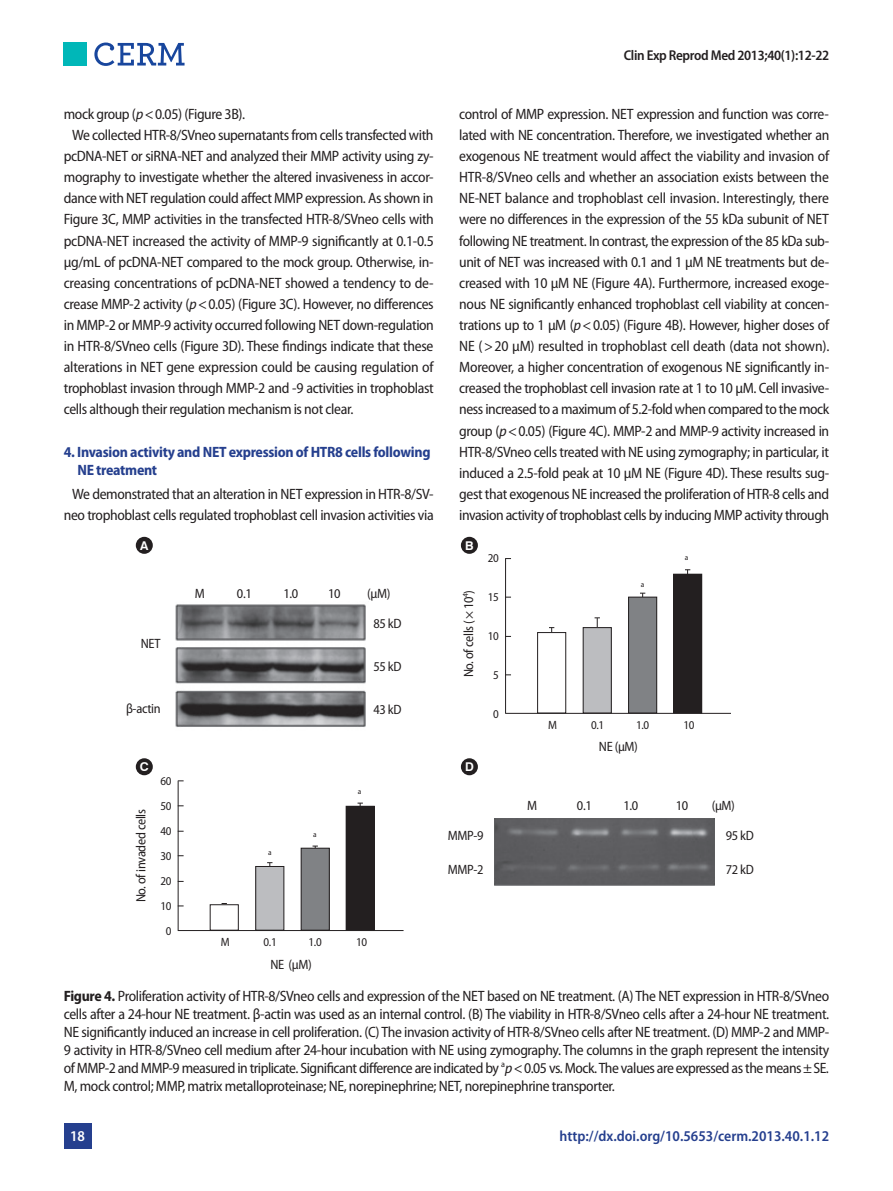
<style>
.page{position:relative;width:893px;height:1191px;background:#fff}
.page>*{position:absolute;margin:0;border:0;box-sizing:border-box;transform-origin:0 0}
.t1{font:semi-condensed 15px/21.1px "Myriad Pro";letter-spacing:-.025em;color:#231f20;text-align:justify}
.t2{font:700 semi-condensed 15px/18.8px "Myriad Pro";letter-spacing:-.02em;color:#253f8e}
.t3{font:600 semi-condensed 15px "Myriad Pro";color:#253f8e}
.t4{font:600 semi-condensed 15px "Myriad Pro";color:#fff}
.t5{font:600 semi-condensed 14.25px "Myriad Pro";letter-spacing:-.025em;color:#231f20}
.t6{font:semi-condensed 13.5px/29.4px "Myriad Pro";letter-spacing:-.025em;color:#231f20}
.t7{font:700 12.15px "Swiss 721 BT";color:#fff}
.t8{font:semi-condensed 12px/25px "Myriad Pro";letter-spacing:-.025em;color:#231f20;text-align:center}
.t9{font:semi-condensed 7.8px "Myriad Pro";color:#231f20}
.s1{font-style:italic}
.s2{font-weight:700}
</style>
<div class="page">
<div style="left:64px;top:43px;width:23px;height:23px;background:#00b7b8"></div>
<svg style="left:94px;top:43px;width:91px;height:23px"></svg>
<div style="left:64px;top:1123px;width:27px;height:25px;background:#253f8e"></div>
<img style="left:175px;top:604px;width:191px;height:123px">
<div style="left:461px;top:537px;width:17px;height:17px;background:#231f20;border-radius:50%"></div>
<hr style="left:505px;top:558px;width:1px;height:155px;background:#231f20">
<hr style="left:505px;top:713px;width:226px;height:1px;background:#231f20">
<svg style="left:549px;top:627px;width:5px;height:5px"></svg>
<div style="left:537px;top:632px;width:29px;height:81px;border:1px solid #231f20"></div>
<svg style="left:595px;top:617px;width:5px;height:10px"></svg>
<div style="left:583px;top:627px;width:28px;height:86px;background:#bcbdc0"></div>
<div style="left:583px;top:627px;width:28px;height:86px;border:1px solid #231f20"></div>
<svg style="left:640px;top:593px;width:5px;height:4px"></svg>
<div style="left:629px;top:597px;width:28px;height:116px;background:#808285"></div>
<div style="left:628px;top:597px;width:29px;height:116px;border:1px solid #231f20"></div>
<svg style="left:685px;top:569px;width:5px;height:5px"></svg>
<div style="left:674px;top:574px;width:28px;height:139px;background:#231f20"></div>
<div style="left:673px;top:574px;width:29px;height:139px;border:1px solid #231f20"></div>
<div style="left:136px;top:537px;width:17px;height:17px;background:#231f20;border-radius:50%"></div>
<img style="left:494px;top:818px;width:221px;height:67px">
<div style="left:461px;top:758px;width:17px;height:17px;background:#231f20;border-radius:50%"></div>
<div style="left:136px;top:758px;width:17px;height:17px;background:#231f20;border-radius:50%"></div>
<hr style="left:178px;top:781px;width:1px;height:149px;background:#231f20">
<hr style="left:178px;top:930px;width:226px;height:1px;background:#231f20">
<div style="left:210px;top:904px;width:29px;height:26px;border:1px solid #231f20"></div>
<svg style="left:267px;top:862px;width:5px;height:4px"></svg>
<div style="left:256px;top:866px;width:28px;height:64px;background:#bcbdc0"></div>
<div style="left:255px;top:866px;width:29px;height:64px;border:1px solid #231f20"></div>
<div style="left:301px;top:848px;width:28px;height:82px;background:#808285"></div>
<div style="left:301px;top:848px;width:28px;height:82px;border:1px solid #231f20"></div>
<svg style="left:358px;top:803px;width:5px;height:3px"></svg>
<div style="left:346px;top:806px;width:28px;height:124px;background:#231f20"></div>
<p class="t5" style="left:624px;top:47px;width:207px">Clin Exp Reprod Med 2013;40(1):12-22</p>
<p class="t1" style="left:64px;top:104px;width:183px">mock group (<span class="s1">p</span>&lt; 0.05) (Figure 3B).</p>
<p class="t1" style="left:72px;top:125px;width:363px">We collected HTR-8/SVneo supernatants from cells transfected with</p>
<p class="t1" style="left:64px;top:146px;width:371px">pcDNA-NET or siRNA-NET and analyzed their MMP activity using zy-</p>
<p class="t1" style="left:64px;top:167px;width:371px">mography to investigate whether the altered invasiveness in accor-</p>
<p class="t1" style="left:64px;top:188px;width:371px">dance with NET regulation could affect MMP expression. As shown in</p>
<p class="t1" style="left:64px;top:209px;width:372px">Figure 3C, MMP activities in the transfected HTR-8/SVneo cells with</p>
<p class="t1" style="left:64px;top:230px;width:371px">pcDNA-NET increased the activity of MMP-9 significantly at 0.1-0.5</p>
<p class="t1" style="left:64px;top:251px;width:371px">µg/mL of pcDNA-NET compared to the mock group. Otherwise, in-</p>
<p class="t1" style="left:64px;top:272px;width:371px">creasing concentrations of pcDNA-NET showed a tendency to de-</p>
<p class="t1" style="left:64px;top:294px;width:371px">crease MMP-2 activity (<span class="s1">p</span>&lt; 0.05) (Figure 3C). However, no differences</p>
<p class="t1" style="left:64px;top:315px;width:372px">in MMP-2 or MMP-9 activity occurred following NET down-regulation</p>
<p class="t1" style="left:64px;top:336px;width:371px">in HTR-8/SVneo cells (Figure 3D). These findings indicate that these</p>
<p class="t1" style="left:64px;top:357px;width:371px">alterations in NET gene expression could be causing regulation of</p>
<p class="t1" style="left:64px;top:378px;width:371px">trophoblast invasion through MMP-2 and -9 activities in trophoblast</p>
<p class="t1" style="left:64px;top:399px;width:291px">cells although their regulation mechanism is not clear.</p>
<p class="t2" style="left:77px;top:442px;width:355px;text-indent:-14px">4. Invasion activity and NET expression of HTR8 cells following<br>NE treatment</p>
<p class="t1" style="left:64px;top:483px;width:371px;text-align:center">We demonstrated that an alteration in NET expression in HTR-8/SV&shy;neo trophoblast cells regulated trophoblast cell invasion activities via</p>
<p class="t7" style="left:140px;top:538px;width:10px">A</p>
<p class="t6" style="left:141px;top:629px;width:21px">NET</p>
<p class="t6" style="left:195px;top:579px;width:12px">M</p>
<p class="t6" style="left:237px;top:579px;width:16px">0.1</p>
<p class="t6" style="left:283px;top:579px;width:16px">1.0</p>
<p class="t6" style="left:328px;top:579px;width:14px">10</p>
<p class="t6" style="left:367px;top:579px;width:25px">(μM)</p>
<p class="t6" style="left:373px;top:609px;width:30px">85 kD</p>
<p class="t6" style="left:373px;top:652px;width:30px">55 kD</p>
<p class="t6" style="left:126px;top:694px;width:36px">β-actin</p>
<p class="t6" style="left:373px;top:695px;width:30px">43 kD</p>
<p class="t7" style="left:140px;top:759px;width:10px">C</p>
<p class="t6" style="left:127px;top:902px;width:95px;rotate:-90deg">No. of invaded cells</p>
<p class="t8" style="left:160px;top:768px;width:13px">60<br>50<br>40<br>30<br>20<br>10<br>0</p>
<p class="t9" style="left:268px;top:848px;width:5px">a</p>
<p class="t9" style="left:313px;top:830px;width:5px">a</p>
<p class="t9" style="left:358px;top:787px;width:5px">a</p>
<p class="t8" style="left:221px;top:930px;width:10px">M</p>
<p class="t8" style="left:264px;top:930px;width:15px">0.1</p>
<p class="t8" style="left:309px;top:930px;width:15px">1.0</p>
<p class="t8" style="left:356px;top:930px;width:13px">10</p>
<p class="t6" style="left:270px;top:949px;width:43px">NE (μM)</p>
<p class="t1" style="left:459px;top:104px;width:372px">control of MMP expression. NET expression and function was corre&shy;lated with NE concentration. Therefore, we investigated whether an exogenous NE treatment would affect the viability and invasion of HTR-8/SVneo cells and whether an association exists between the NE-NET balance and trophoblast cell invasion. Interestingly, there were no differences in the expression of the 55 kDa subunit of NET following NE treatment. In contrast, the expression of the 85 kDa sub&shy;unit of NET was increased with 0.1 and 1 µM NE treatments but de&shy;creased with 10 µM NE (Figure 4A). Furthermore, increased exoge&shy;nous NE significantly enhanced trophoblast cell viability at concen&shy;trations up to 1 µM (<span class="s1">p</span>&lt; 0.05) (Figure 4B). However, higher doses of NE ( &gt; 20 µM) resulted in trophoblast cell death (data not shown).<br>Moreover, a higher concentration of exogenous NE significantly in&shy;creased the trophoblast cell invasion rate at 1 to 10 µM. Cell invasive&shy;ness increased to a maximum of 5.2-fold when compared to the mock group (<span class="s1">p</span>&lt; 0.05) (Figure 4C). MMP-2 and MMP-9 activity increased in HTR-8/SVneo cells treated with NE using zymography; in particular, it induced a 2.5-fold peak at 10 µM NE (Figure 4D). These results sug&shy;gest that exogenous NE increased the proliferation of HTR-8 cells and invasion activity of trophoblast cells by inducing MMP activity through</p>
<p class="t7" style="left:465px;top:538px;width:10px">B</p>
<p class="t6" style="left:454px;top:677px;width:89px;rotate:-90deg">No. of cells ( × 10<sup>4</sup>)</p>
<p class="t8" style="left:488px;top:546px;width:13px">20</p>
<p class="t8" style="left:488px;top:585px;width:13px">15</p>
<p class="t8" style="left:488px;top:624px;width:13px">10</p>
<p class="t8" style="left:493px;top:663px;width:7px">5</p>
<p class="t8" style="left:493px;top:702px;width:7px">0</p>
<p class="t7" style="left:465px;top:759px;width:10px">D</p>
<p class="t6" style="left:448px;top:821px;width:37px">MMP-9</p>
<p class="t6" style="left:448px;top:855px;width:37px">MMP-2</p>
<p class="t9" style="left:641px;top:580px;width:5px">a</p>
<p class="t9" style="left:685px;top:553px;width:5px">a</p>
<p class="t8" style="left:548px;top:713px;width:10px">M</p>
<p class="t8" style="left:591px;top:713px;width:15px">0.1</p>
<p class="t8" style="left:636px;top:713px;width:15px">1.0</p>
<p class="t8" style="left:683px;top:713px;width:13px">10</p>
<p class="t6" style="left:599px;top:732px;width:41px">NE (μM)</p>
<p class="t6" style="left:527px;top:791px;width:12px">M</p>
<p class="t6" style="left:577px;top:791px;width:16px">0.1</p>
<p class="t6" style="left:623px;top:791px;width:16px">1.0</p>
<p class="t6" style="left:676px;top:791px;width:14px">10</p>
<p class="t6" style="left:726px;top:791px;width:30px;text-indent:-14px">(μM)<br>95 kD</p>
<p class="t6" style="left:726px;top:855px;width:30px">72 kD</p>
<p class="t1" style="left:64px;top:987px;width:767px;line-height:18px"><span class="s2">Figure 4.</span> Proliferation activity of HTR-8/SVneo cells and expression of the NET based on NE treatment. (A) The NET expression in HTR-8/SVneo cells after a 24-hour NE treatment. β-actin was used as an internal control. (B) The viability in HTR-8/SVneo cells after a 24-hour NE treatment.<br>NE significantly induced an increase in cell proliferation. (C) The invasion activity of HTR-8/SVneo cells after NE treatment. (D) MMP-2 and MMP-9 activity in HTR-8/SVneo cell medium after 24-hour incubation with NE using zymography. The columns in the graph represent the intensity of MMP-2 and MMP-9 measured in triplicate. Significant difference are indicated by <sup>a</sup><span class="s1">p</span>&lt;0.05 vs. Mock. The values are expressed as the means±SE.<br>M, mock control; MMP, matrix metalloproteinase; NE, norepinephrine; NET, norepinephrine transporter.</p>
<p class="t4" style="left:70px;top:1127px;width:16px">18</p>
<p class="t3" style="left:560px;top:1127px;width:271px">http://dx.doi.org/10.5653/cerm.2013.40.1.12</p>
</div>
